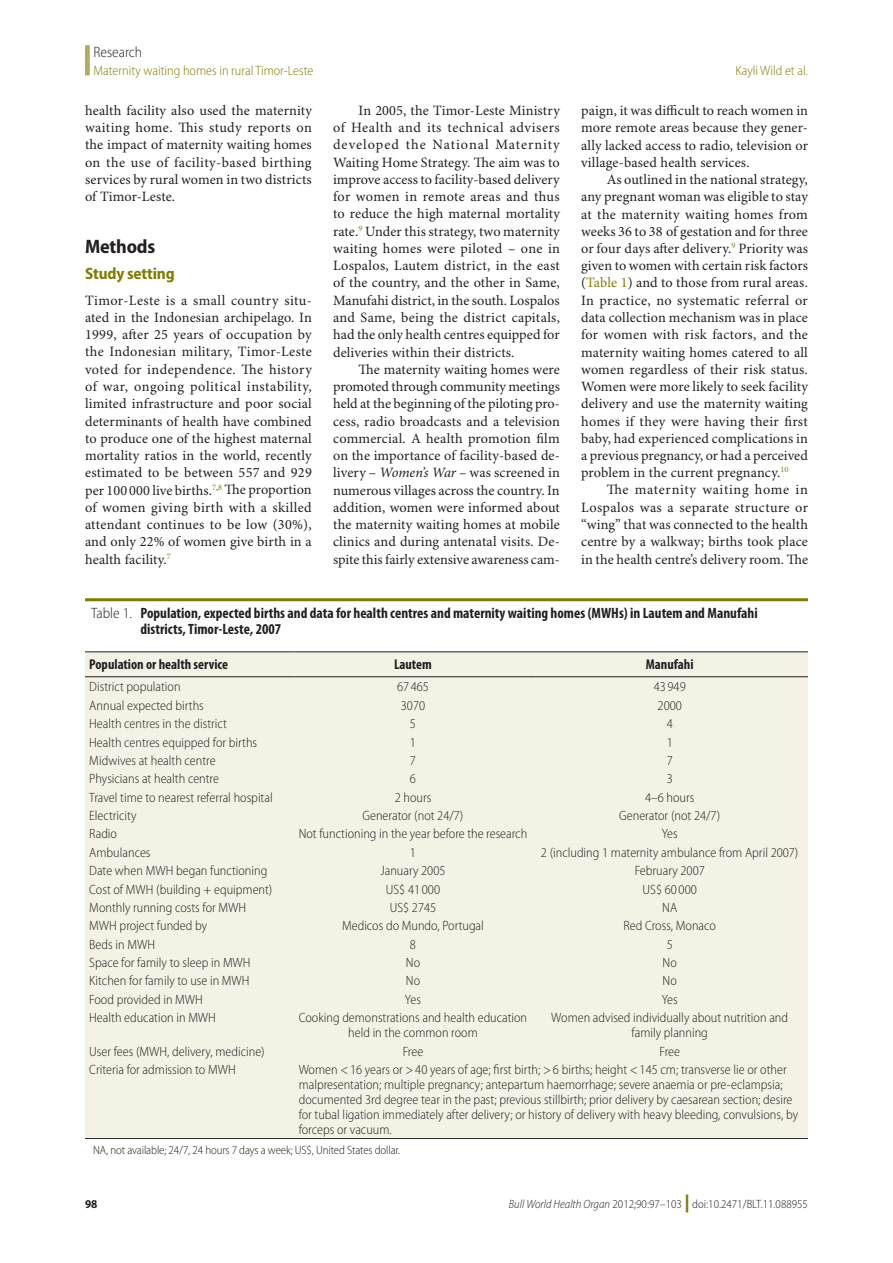
<style>
.page{position:relative;width:893px;height:1263px;background:#fff}
.page>*{position:absolute;margin:0;border:0;box-sizing:border-box;transform-origin:0 0}
.t1{font:700 semi-condensed 19.5px "Myriad Pro";letter-spacing:-.01em;color:#231f20}
.t2{font:700 semi-condensed 16.5px "Myriad Pro";letter-spacing:-.01em;color:#827c00}
.t3{font:700 condensed 15px/16.5px "Myriad Pro";color:#231f20}
.t4{font:300 semi-condensed 15px "Myriad Pro";color:#231f20}
.t5{font:14.25px/17.2px "Minion Pro";letter-spacing:.005em;color:#231f20;text-align:justify}
.t6{font:700 condensed 14.25px "Myriad Pro";color:#231f20}
.t7{font:300 semi-condensed 13.5px/15px "Myriad Pro";color:#231f20;text-align:center}
.t8{font:300 semi-condensed 13.5px "Myriad Pro";color:#827c00}
.t9{font:300 semi-condensed 12px "Myriad Pro";letter-spacing:-.01em;color:#231f20}
.t10{font:700 semi-condensed 12px "Myriad Pro";color:#231f20}
.s1{font-style:italic}
.s2{color:#827c00}
.s3{font-weight:300;font-stretch:semi-condensed}
.s4{font-weight:900;font-stretch:normal;font-size:18px;color:#827c00}
</style>
<div class="page">
<div style="left:85px;top:45px;width:5px;height:30px;background:#b2ac5f"></div>
<hr style="left:85px;top:598px;width:723px;height:3px;background:#827c00">
<hr style="left:85px;top:1138px;width:723px;height:1px;background:#231f20">
<div style="left:85px;top:652px;width:723px;height:486px;background:#f3f2e4"></div>
<hr style="left:85px;top:676px;width:209px;height:1px;background:#231f20">
<hr style="left:294px;top:676px;width:242px;height:1px;background:#231f20">
<hr style="left:536px;top:676px;width:272px;height:1px;background:#231f20">
<hr style="left:85px;top:651px;width:209px;height:1px;background:#231f20">
<hr style="left:294px;top:651px;width:242px;height:1px;background:#231f20">
<hr style="left:536px;top:651px;width:272px;height:1px;background:#231f20">
<p class="t4" style="left:94px;top:44px;width:50px">Research</p>
<p class="t8" style="left:94px;top:63px;width:221px">Maternity waiting homes in rural Timor-Leste</p>
<p class="t8" style="left:735px;top:63px;width:74px">Kayli Wild et al.</p>
<p class="t5" style="left:85px;top:102px;width:228px">health facility also used the maternity waiting home. This study reports on the impact of maternity waiting homes on the use of facility-based birthing services by rural women in two districts of Timor-Leste.</p>
<h1 class="t1" style="left:85px;top:235px;width:72px">Methods</h1>
<p class="t2" style="left:85px;top:264px;width:91px">Study setting</p>
<p class="t5" style="left:85px;top:292px;width:228px">Timor-Leste is a small country situ&shy;ated in the Indonesian archipelago. In 1999, after 25 years of occupation by the Indonesian military, Timor-Leste voted for independence. The history of war, ongoing political instability, limited infrastructure and poor social determinants of health have combined to produce one of the highest maternal mortality ratios in the world, recently estimated to be between 557 and 929 per 100 000 live births.<sup>7</sup><sup>,</sup><sup>8</sup> The proportion of women giving birth with a skilled attendant continues to be low (30%), and only 22% of women give birth in a health facility.<sup>7</sup></p>
<p class="t5" style="left:333px;top:102px;width:228px;text-indent:26px">In 2005, the Timor-Leste Ministry of Health and its technical advisers developed the National Maternity Waiting Home Strategy. The aim was to improve access to facility-based delivery for women in remote areas and thus to reduce the high maternal mortality rate.<sup>9</sup> Under this strategy, two maternity waiting homes were piloted – one in Lospalos, Lautem district, in the east of the country, and the other in Same, Manufahi district, in the south. Lospalos and Same, being the district capitals, had the only health centres equipped for deliveries within their districts.</p>
<p class="t5" style="left:333px;top:361px;width:228px;text-indent:26px">The maternity waiting homes were promoted through community meetings held at the beginning of the piloting pro&shy;cess, radio broadcasts and a television commercial. A health promotion film on the importance of facility-based de&shy;livery – <span class="s1">Women’s War</span> – was screened in numerous villages across the country. In addition, women were informed about the maternity waiting homes at mobile clinics and during antenatal visits. De&shy;spite this fairly extensive awareness cam-</p>
<p class="t5" style="left:581px;top:102px;width:228px">paign, it was difficult to reach women in more remote areas because they gener&shy;ally lacked access to radio, television or village-based health services.</p>
<p class="t5" style="left:581px;top:171px;width:228px;text-indent:26px">As outlined in the national strategy, any pregnant woman was eligible to stay at the maternity waiting homes from weeks 36 to 38 of gestation and for three or four days after delivery.<sup>9</sup> Priority was given to women with certain risk factors (<span class="s2">Table 1</span>) and to those from rural areas.<br>In practice, no systematic referral or data collection mechanism was in place for women with risk factors, and the maternity waiting homes catered to all women regardless of their risk status.<br>Women were more likely to seek facility delivery and use the maternity waiting homes if they were having their first baby, had experienced complications in a previous pregnancy, or had a perceived problem in the current pregnancy.<sup>10</sup></p>
<p class="t5" style="left:581px;top:482px;width:228px;text-indent:26px">The maternity waiting home in Lospalos was a separate structure or “wing” that was connected to the health centre by a walkway; births took place in the health centre’s delivery room. The</p>
<p class="t3" style="left:141px;top:605px;width:619px;text-indent:-50px"><span class="s3">Table 1.</span> Population, expected births and data for health centres and maternity waiting homes (MWHs) in Lautem and Manufahi districts, Timor-Leste, 2007</p>
<p class="t6" style="left:89px;top:656px;width:140px">Population or health service</p>
<p class="t6" style="left:394px;top:656px;width:39px">Lautem</p>
<p class="t6" style="left:646px;top:656px;width:49px">Manufahi</p>
<p class="t7" style="left:89px;top:680px;width:93px">District population</p>
<p class="t7" style="left:397px;top:680px;width:33px">67 465</p>
<p class="t7" style="left:654px;top:680px;width:33px">43 949</p>
<p class="t7" style="left:89px;top:698px;width:116px">Annual expected births</p>
<p class="t7" style="left:401px;top:698px;width:26px">3070</p>
<p class="t7" style="left:658px;top:698px;width:26px">2000</p>
<p class="t7" style="left:89px;top:716px;width:139px">Health centres in the district</p>
<p class="t7" style="left:410px;top:716px;width:8px">5</p>
<p class="t7" style="left:667px;top:716px;width:8px">4</p>
<p class="t7" style="left:89px;top:735px;width:169px">Health centres equipped for births</p>
<p class="t7" style="left:410px;top:735px;width:8px">1</p>
<p class="t7" style="left:667px;top:735px;width:8px">1</p>
<p class="t7" style="left:89px;top:753px;width:128px">Midwives at health centre</p>
<p class="t7" style="left:410px;top:753px;width:8px">7</p>
<p class="t7" style="left:667px;top:753px;width:8px">7</p>
<p class="t7" style="left:89px;top:771px;width:131px">Physicians at health centre</p>
<p class="t7" style="left:410px;top:771px;width:8px">6</p>
<p class="t7" style="left:667px;top:771px;width:8px">3</p>
<p class="t7" style="left:89px;top:790px;width:185px">Travel time to nearest referral hospital</p>
<p class="t7" style="left:395px;top:790px;width:38px">2 hours</p>
<p class="t7" style="left:645px;top:790px;width:51px">4–6 hours</p>
<p class="t7" style="left:89px;top:808px;width:49px">Electricity</p>
<p class="t7" style="left:362px;top:808px;width:102px">Generator (not 24/7)</p>
<p class="t7" style="left:619px;top:808px;width:102px">Generator (not 24/7)</p>
<p class="t7" style="left:89px;top:827px;width:29px">Radio</p>
<p class="t7" style="left:299px;top:827px;width:230px">Not functioning in the year before the research</p>
<p class="t7" style="left:662px;top:827px;width:18px">Yes</p>
<p class="t7" style="left:89px;top:845px;width:63px">Ambulances</p>
<p class="t7" style="left:410px;top:845px;width:8px">1</p>
<p class="t7" style="left:541px;top:845px;width:259px">2 (including 1 maternity ambulance from April 2007)</p>
<p class="t7" style="left:89px;top:863px;width:180px">Date when MWH began functioning</p>
<p class="t7" style="left:380px;top:863px;width:67px">January 2005</p>
<p class="t7" style="left:635px;top:863px;width:72px">February 2007</p>
<p class="t7" style="left:89px;top:882px;width:185px">Cost of MWH (building + equipment)</p>
<p class="t7" style="left:386px;top:882px;width:56px">US$ 41 000</p>
<p class="t7" style="left:643px;top:882px;width:56px">US$ 60 000</p>
<p class="t7" style="left:89px;top:900px;width:158px">Monthly running costs for MWH</p>
<p class="t7" style="left:390px;top:900px;width:48px">US$ 2745</p>
<p class="t7" style="left:662px;top:900px;width:17px">NA</p>
<p class="t7" style="left:89px;top:918px;width:119px">MWH project funded by</p>
<p class="t7" style="left:342px;top:918px;width:143px">Medicos do Mundo, Portugal</p>
<p class="t7" style="left:623px;top:918px;width:94px">Red Cross, Monaco</p>
<p class="t7" style="left:89px;top:937px;width:67px">Beds in MWH</p>
<p class="t7" style="left:410px;top:937px;width:8px">8</p>
<p class="t7" style="left:667px;top:937px;width:8px">5</p>
<p class="t7" style="left:89px;top:955px;width:163px">Space for family to sleep in MWH</p>
<p class="t7" style="left:406px;top:955px;width:16px">No</p>
<p class="t7" style="left:663px;top:955px;width:16px">No</p>
<p class="t7" style="left:89px;top:974px;width:162px">Kitchen for family to use in MWH</p>
<p class="t7" style="left:406px;top:974px;width:16px">No</p>
<p class="t7" style="left:663px;top:974px;width:16px">No</p>
<p class="t7" style="left:89px;top:992px;width:115px">Food provided in MWH</p>
<p class="t7" style="left:405px;top:992px;width:18px">Yes</p>
<p class="t7" style="left:662px;top:992px;width:18px">Yes</p>
<p class="t7" style="left:89px;top:1010px;width:128px">Health education in MWH</p>
<p class="t7" style="left:299px;top:1010px;width:230px">Cooking demonstrations and health education held in the common room</p>
<p class="t7" style="left:551px;top:1010px;width:238px">Women advised individually about nutrition and family planning</p>
<p class="t7" style="left:89px;top:1044px;width:177px">User fees (MWH, delivery, medicine)</p>
<p class="t7" style="left:403px;top:1044px;width:22px">Free</p>
<p class="t7" style="left:659px;top:1044px;width:22px">Free</p>
<p class="t7" style="left:89px;top:1062px;width:148px">Criteria for admission to MWH</p>
<p class="t7" style="left:299px;top:1062px;width:501px;text-align:left">Women &lt;16 years or &gt;40 years of age; first birth; &gt;6 births; height &lt;145 cm; transverse lie or other malpresentation; multiple pregnancy; antepartum haemorrhage; severe anaemia or pre-eclampsia; documented 3rd degree tear in the past; previous stillbirth; prior delivery by caesarean section; desire for tubal ligation immediately after delivery; or history of delivery with heavy bleeding, convulsions, by forceps or vacuum.</p>
<p class="t9" style="left:93px;top:1144px;width:309px">NA, not available; 24/7, 24 hours 7 days a week; US$, United States dollar.</p>
<p class="t10" style="left:85px;top:1197px;width:14px">98</p>
<p class="t9" style="left:509px;top:1198px;width:301px"><span class="s1">Bull World Health Organ</span> 2012;90:97–103 <span class="s4">|</span> doi:10.2471/BLT.11.088955</p>
</div>
